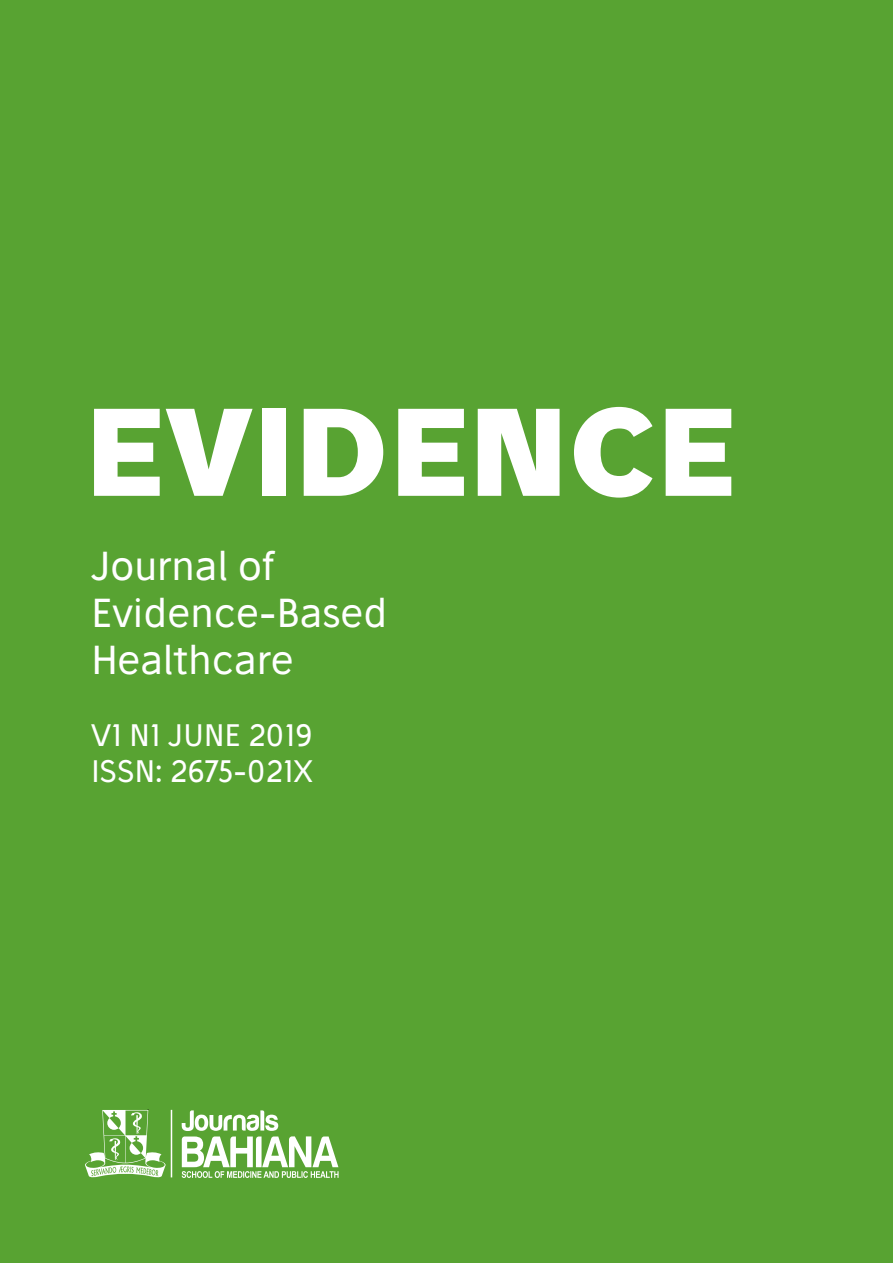
<style>
.page{position:relative;width:893px;height:1263px;background:#58a332}
.page>*{position:absolute;margin:0;border:0;box-sizing:border-box;transform-origin:0 0}
.t1{font:700 120px "Stilu";color:#fff}
.t2{font:39px/46.8px "Stilu";color:#fff}
.t3{font:30px/36px "Stilu";color:#fff}
</style>
<div class="page">
<hr style="left:171px;top:1110px;width:1px;height:67px;background:#fff">
<svg style="left:182px;top:1110px;width:157px;height:68px"></svg>
<svg style="left:85px;top:1109px;width:81px;height:69px"></svg>
<h1 class="t1" style="left:85px;top:371px;width:653px">EVIDENCE</h1>
<p class="t2" style="left:91px;top:542px;width:297px">Journal of<br>Evidence-Based<br>Healthcare</p>
<p class="t3" style="left:91px;top:716px;width:224px">V1 N1 JUNE 2019<br>ISSN: 2675-021X</p>
</div>
